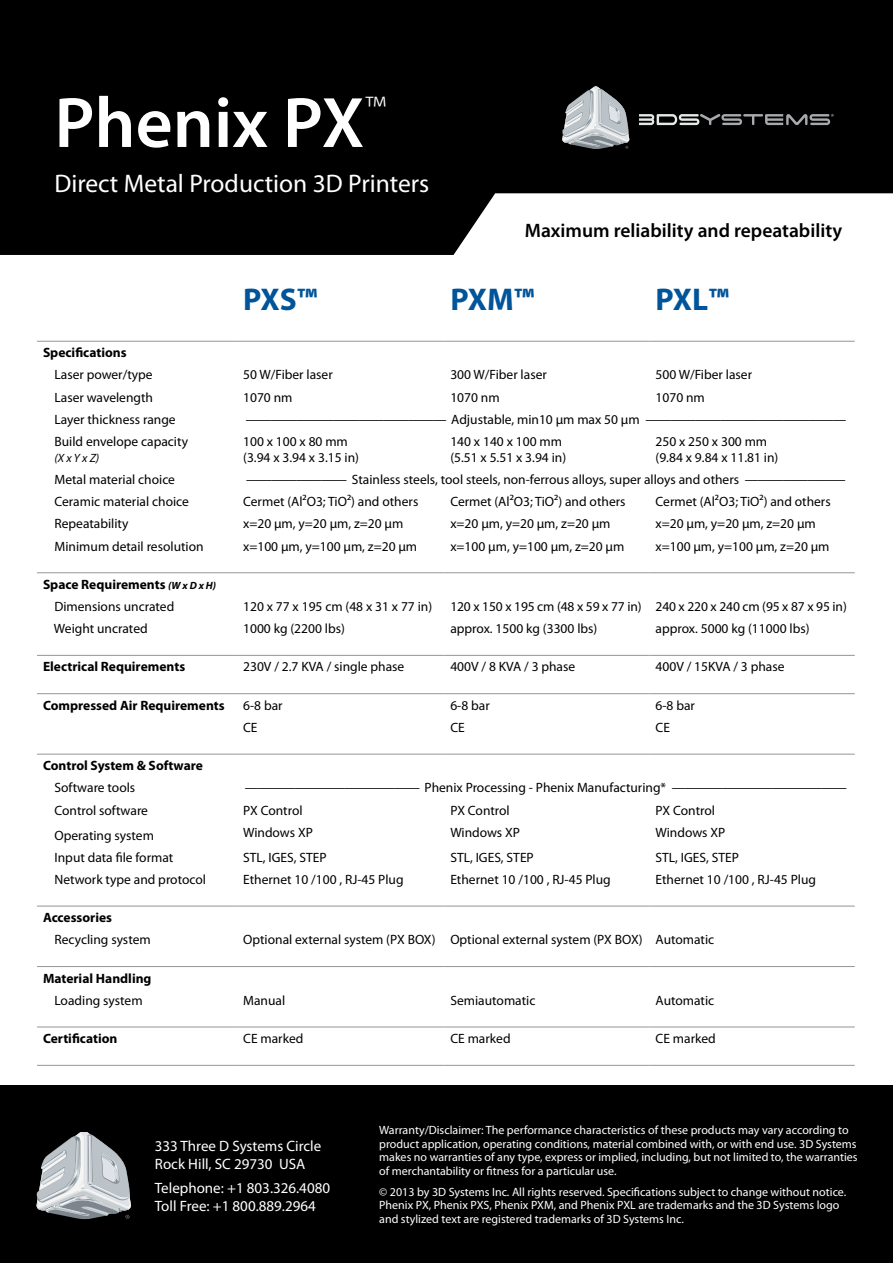
<style>
.page{position:relative;width:893px;height:1263px;background:#fff}
.page>*{position:absolute;margin:0;border:0;box-sizing:border-box;transform-origin:0 0}
.t1{font:600 72px "Myriad Pro";color:#fff}
.t2{font:700 31.5px "Myriad Pro";letter-spacing:-.015em;color:#00549a}
.t3{font:25.5px "Myriad Pro";color:#fff}
.t4{font:600 19.5px "Myriad Pro";color:#000101}
.t5{font:15px/18px "Myriad Pro";color:#fff}
.t6{font:13.5px/16.2px "Myriad Pro";color:#000}
.t7{font:700 13.5px "Myriad Pro";color:#000}
.t8{font:12px/13.5px "Myriad Pro";color:#fff}
.t9{font:italic 12px "Myriad Pro";color:#000}
.s1{font-weight:700}
.s2{font-weight:700;font-style:italic;font-size:10.5px}
</style>
<div class="page">
<svg style="left:0;top:0;width:893px;height:255px;background:#1d1d1d"></svg>
<svg style="left:562px;top:86px;width:68px;height:63px;background:#8c9093"></svg>
<svg style="left:639px;top:114px;width:195px;height:11px;background:#5c5d5e"></svg>
<hr style="left:37px;top:341px;width:200px;height:1px;background:#939598">
<hr style="left:237px;top:341px;width:207px;height:1px;background:#939598">
<hr style="left:444px;top:341px;width:206px;height:1px;background:#939598">
<hr style="left:650px;top:341px;width:205px;height:1px;background:#939598">
<hr style="left:37px;top:572px;width:200px;height:1px;background:#939598">
<hr style="left:237px;top:572px;width:207px;height:1px;background:#939598">
<hr style="left:444px;top:572px;width:206px;height:1px;background:#939598">
<hr style="left:650px;top:572px;width:205px;height:1px;background:#939598">
<hr style="left:37px;top:655px;width:200px;height:1px;background:#939598">
<hr style="left:237px;top:655px;width:207px;height:1px;background:#939598">
<hr style="left:444px;top:655px;width:206px;height:1px;background:#939598">
<hr style="left:650px;top:655px;width:205px;height:1px;background:#939598">
<hr style="left:37px;top:693px;width:200px;height:1px;background:#939598">
<hr style="left:237px;top:693px;width:207px;height:1px;background:#939598">
<hr style="left:444px;top:693px;width:206px;height:1px;background:#939598">
<hr style="left:650px;top:693px;width:205px;height:1px;background:#939598">
<hr style="left:37px;top:754px;width:200px;height:1px;background:#939598">
<hr style="left:237px;top:754px;width:207px;height:1px;background:#939598">
<hr style="left:444px;top:754px;width:206px;height:1px;background:#939598">
<hr style="left:650px;top:754px;width:205px;height:1px;background:#939598">
<hr style="left:37px;top:906px;width:200px;height:1px;background:#939598">
<hr style="left:237px;top:906px;width:207px;height:1px;background:#939598">
<hr style="left:444px;top:906px;width:206px;height:1px;background:#939598">
<hr style="left:650px;top:906px;width:205px;height:1px;background:#939598">
<hr style="left:37px;top:966px;width:200px;height:1px;background:#939598">
<hr style="left:237px;top:966px;width:207px;height:1px;background:#939598">
<hr style="left:444px;top:966px;width:206px;height:1px;background:#939598">
<hr style="left:650px;top:966px;width:205px;height:1px;background:#939598">
<hr style="left:37px;top:1026px;width:200px;height:1px;background:#939598">
<hr style="left:237px;top:1026px;width:207px;height:1px;background:#939598">
<hr style="left:444px;top:1026px;width:206px;height:1px;background:#939598">
<hr style="left:650px;top:1026px;width:205px;height:1px;background:#939598">
<hr style="left:37px;top:1065px;width:200px;height:1px;background:#939598">
<hr style="left:237px;top:1065px;width:207px;height:1px;background:#939598">
<hr style="left:444px;top:1065px;width:206px;height:1px;background:#939598">
<hr style="left:650px;top:1065px;width:205px;height:1px;background:#939598">
<div style="left:0;top:1085px;width:893px;height:178px;background:#000"></div>
<svg style="left:36px;top:1132px;width:95px;height:87px"></svg>
<h1 class="t1" style="left:54px;top:77px;width:333px">Phenix PX<sup>™</sup></h1>
<h3 class="t3" style="left:54px;top:168px;width:376px">Direct Metal Production 3D Printers</h3>
<h3 class="t4" style="left:525px;top:218px;width:319px">Maximum reliability and repeatability</h3>
<h2 class="t2" style="left:243px;top:279px;width:76px">PXS™</h2>
<h2 class="t2" style="left:450px;top:279px;width:85px">PXM™</h2>
<h2 class="t2" style="left:655px;top:279px;width:75px">PXL™</h2>
<p class="t7" style="left:43px;top:344px;width:85px">Specifications</p>
<p class="t6" style="left:54px;top:367px;width:100px">Laser power/type</p>
<p class="t6" style="left:243px;top:367px;width:91px">50 W/Fiber laser</p>
<p class="t6" style="left:450px;top:367px;width:98px">300 W/Fiber laser</p>
<p class="t6" style="left:655px;top:367px;width:98px">500 W/Fiber laser</p>
<p class="t6" style="left:54px;top:389px;width:100px">Laser wavelength</p>
<p class="t6" style="left:243px;top:389px;width:51px">1070 nm</p>
<p class="t6" style="left:450px;top:389px;width:51px">1070 nm</p>
<p class="t6" style="left:655px;top:389px;width:51px">1070 nm</p>
<p class="t6" style="left:54px;top:411px;width:123px">Layer thickness range</p>
<p class="t6" style="left:246px;top:411px;width:602px">———————————————— Adjustable, min10 µm max 50 µm ————————————————</p>
<p class="t6" style="left:54px;top:433px;width:135px">Build envelope capacity</p>
<p class="t9" style="left:54px;top:451px;width:46px">(X x Y x Z)</p>
<p class="t6" style="left:243px;top:433px;width:117px">100 x 100 x 80 mm (3.94 x 3.94 x 3.15 in)</p>
<p class="t6" style="left:450px;top:433px;width:117px">140 x 140 x 100 mm (5.51 x 5.51 x 3.94 in)</p>
<p class="t6" style="left:656px;top:433px;width:124px">250 x 250 x 300 mm (9.84 x 9.84 x 11.81 in)</p>
<p class="t6" style="left:54px;top:471px;width:122px">Metal material choice</p>
<p class="t6" style="left:246px;top:471px;width:601px">———————— Stainless steels, tool steels, non-ferrous alloys, super alloys and others ————————</p>
<p class="t6" style="left:54px;top:493px;width:136px">Ceramic material choice</p>
<p class="t6" style="left:243px;top:493px;width:177px">Cermet (Al²O3; TiO²) and others</p>
<p class="t6" style="left:450px;top:493px;width:177px">Cermet (Al²O3; TiO²) and others</p>
<p class="t6" style="left:656px;top:493px;width:177px">Cermet (Al²O3; TiO²) and others</p>
<p class="t6" style="left:54px;top:516px;width:76px">Repeatability</p>
<p class="t6" style="left:243px;top:516px;width:162px">x=20 µm, y=20 µm, z=20 µm</p>
<p class="t6" style="left:450px;top:516px;width:162px">x=20 µm, y=20 µm, z=20 µm</p>
<p class="t6" style="left:656px;top:516px;width:162px">x=20 µm, y=20 µm, z=20 µm</p>
<p class="t6" style="left:54px;top:538px;width:151px">Minimum detail resolution</p>
<p class="t6" style="left:243px;top:538px;width:176px">x=100 µm, y=100 µm, z=20 µm</p>
<p class="t6" style="left:450px;top:538px;width:176px">x=100 µm, y=100 µm, z=20 µm</p>
<p class="t6" style="left:656px;top:538px;width:176px">x=100 µm, y=100 µm, z=20 µm</p>
<p class="t6" style="left:54px;top:573px;width:163px;line-height:22px;text-indent:-11px"><span class="s1">Space Requirements</span> <span class="s2">(W x D x H)<br></span>Dimensions uncrated</p>
<p class="t6" style="left:243px;top:598px;width:191px">120 x 77 x 195 cm (48 x 31 x 77 in)</p>
<p class="t6" style="left:450px;top:598px;width:398px">120 x 150 x 195 cm (48 x 59 x 77 in) 240 x 220 x 240 cm (95 x 87 x 95 in)</p>
<p class="t6" style="left:54px;top:620px;width:95px">Weight uncrated</p>
<p class="t6" style="left:243px;top:620px;width:103px">1000 kg (2200 lbs)</p>
<p class="t6" style="left:450px;top:620px;width:149px">approx. 1500 kg (3300 lbs)</p>
<p class="t6" style="left:655px;top:620px;width:155px">approx. 5000 kg (11000 lbs)</p>
<p class="t7" style="left:43px;top:658px;width:144px">Electrical Requirements</p>
<p class="t6" style="left:243px;top:659px;width:163px">230V / 2.7 KVA / single phase</p>
<p class="t6" style="left:450px;top:659px;width:126px">400V / 8 KVA / 3 phase</p>
<p class="t6" style="left:655px;top:659px;width:130px">400V / 15KVA / 3 phase</p>
<p class="t7" style="left:43px;top:696px;width:183px">Compressed Air Requirements</p>
<p class="t6" style="left:243px;top:697px;width:41px">6-8 bar</p>
<p class="t6" style="left:450px;top:697px;width:41px">6-8 bar</p>
<p class="t6" style="left:655px;top:697px;width:41px">6-8 bar</p>
<p class="t6" style="left:243px;top:719px;width:16px">CE</p>
<p class="t6" style="left:450px;top:719px;width:16px">CE</p>
<p class="t6" style="left:655px;top:719px;width:16px">CE</p>
<p class="t7" style="left:43px;top:757px;width:162px">Control System &amp; Software</p>
<p class="t6" style="left:54px;top:779px;width:82px">Software tools</p>
<p class="t6" style="left:245px;top:779px;width:603px">—————————————— Phenix Processing - Phenix Manufacturing* ——————————————</p>
<p class="t6" style="left:54px;top:802px;width:95px">Control software</p>
<p class="t6" style="left:243px;top:802px;width:61px">PX Control</p>
<p class="t6" style="left:450px;top:802px;width:61px">PX Control</p>
<p class="t6" style="left:655px;top:802px;width:61px">PX Control</p>
<p class="t6" style="left:54px;top:827px;width:101px">Operating system</p>
<p class="t6" style="left:243px;top:824px;width:71px">Windows XP</p>
<p class="t6" style="left:450px;top:824px;width:71px">Windows XP</p>
<p class="t6" style="left:656px;top:824px;width:71px">Windows XP</p>
<p class="t6" style="left:54px;top:849px;width:120px">Input data file format</p>
<p class="t6" style="left:243px;top:849px;width:85px">STL, IGES, STEP</p>
<p class="t6" style="left:450px;top:849px;width:85px">STL, IGES, STEP</p>
<p class="t6" style="left:656px;top:849px;width:85px">STL, IGES, STEP</p>
<p class="t6" style="left:54px;top:871px;width:153px">Network type and protocol</p>
<p class="t6" style="left:243px;top:871px;width:162px">Ethernet 10 /100 , RJ-45 Plug</p>
<p class="t6" style="left:450px;top:871px;width:162px">Ethernet 10 /100 , RJ-45 Plug</p>
<p class="t6" style="left:656px;top:871px;width:162px">Ethernet 10 /100 , RJ-45 Plug</p>
<p class="t7" style="left:43px;top:909px;width:70px">Accessories</p>
<p class="t6" style="left:54px;top:931px;width:98px">Recycling system</p>
<p class="t6" style="left:243px;top:931px;width:473px">Optional external system (PX BOX) Optional external system (PX BOX) Automatic</p>
<p class="t7" style="left:43px;top:969px;width:110px">Material Handling</p>
<p class="t6" style="left:54px;top:992px;width:90px">Loading system</p>
<p class="t6" style="left:243px;top:992px;width:44px">Manual</p>
<p class="t6" style="left:450px;top:992px;width:87px">Semiautomatic</p>
<p class="t6" style="left:656px;top:992px;width:60px">Automatic</p>
<p class="t7" style="left:43px;top:1030px;width:76px">Certification</p>
<p class="t6" style="left:243px;top:1030px;width:62px">CE marked</p>
<p class="t6" style="left:450px;top:1030px;width:62px">CE marked</p>
<p class="t6" style="left:656px;top:1030px;width:62px">CE marked</p>
<p class="t5" style="left:155px;top:1137px;width:168px">333 Three D Systems Circle<br>Rock Hill, SC 29730 USA</p>
<p class="t5" style="left:155px;top:1179px;width:177px">Telephone: +1 803.326.4080<br>Toll Free: +1 800.889.2964</p>
<p class="t8" style="left:379px;top:1123px;width:480px">Warranty/Disclaimer: The performance characteristics of these products may vary according to product application, operating conditions, material combined with, or with end use. 3D Systems makes no warranties of any type, express or implied, including, but not limited to, the warranties of merchantability or fitness for a particular use.</p>
<p class="t8" style="left:379px;top:1184px;width:469px">© 2013 by 3D Systems Inc. All rights reserved. Specifications subject to change without notice.<br>Phenix PX, Phenix PXS, Phenix PXM, and Phenix PXL are trademarks and the 3D Systems logo and stylized text are registered trademarks of 3D Systems Inc.</p>
</div>
